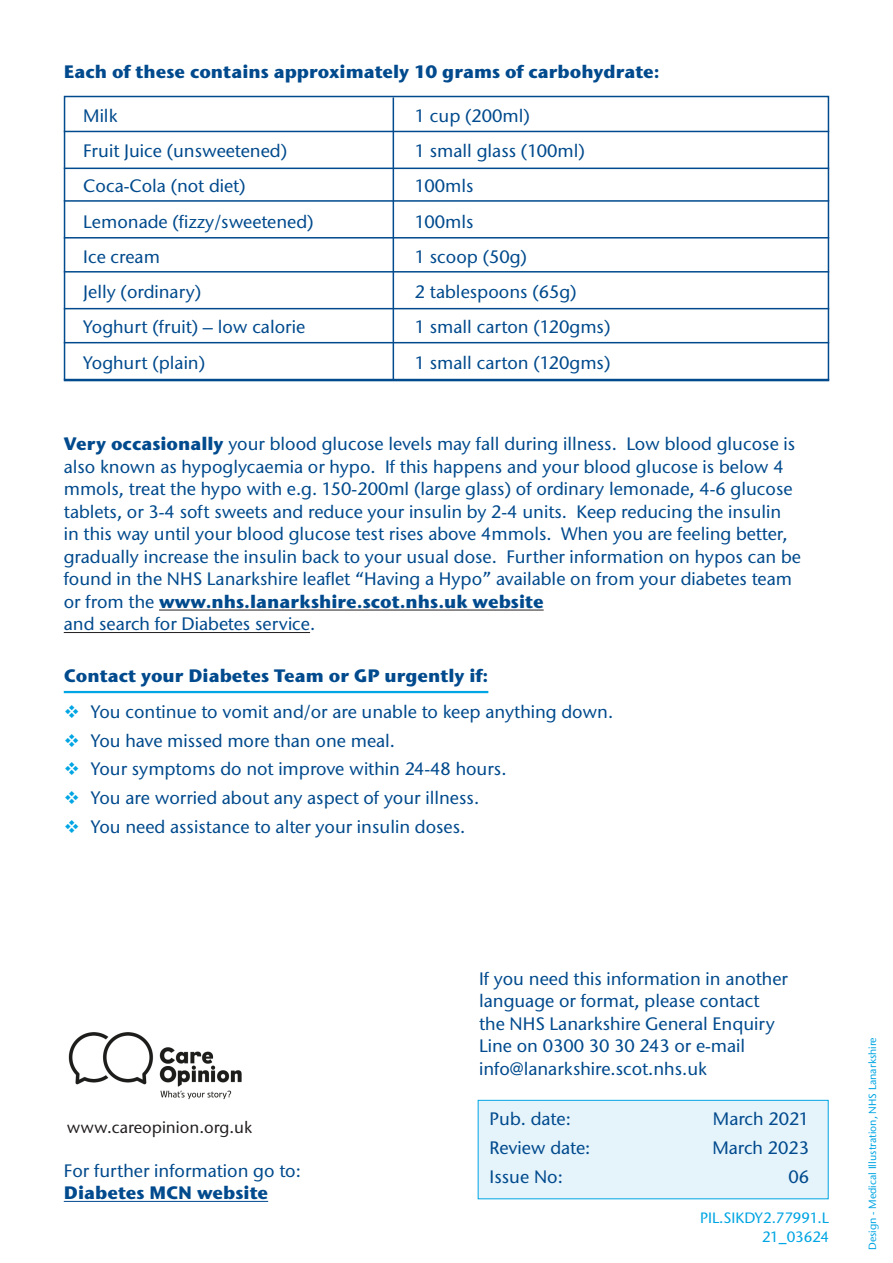
<style>
.page{position:relative;width:893px;height:1263px;background:#fff}
.page>*{position:absolute;margin:0;border:0;box-sizing:border-box;transform-origin:0 0}
.outpat_body{font:500 18px/22.5px "Stone Sans ITC";color:#004a8d}
.Outpat_bullet{font:500 18px "Stone Sans ITC";color:#004a8d}
.outpat_body-2{font:700 18px "Stone Sans ITC";color:#004a8d}
.Outpat_sub_sub{font:700 18px "Stone Sans ITC";color:#004a8d}
.body_copy__canon{font:500 16.5px "Stone Sans ITC";color:#231f20}
.t1{font:500 15px "Stone Sans ITC";color:#00a5e3}
.t2{font:500 10.5px "Stone Sans ITC";color:#00a5e3}
.s1{font-weight:700}
.s2{font-weight:500}
.s3{color:#00a5e3}
</style>
<div class="page">
<div style="left:478px;top:1100px;width:351px;height:99px;background:#e5f3fb;border:1px solid #00a5e3"></div>
<hr style="left:159px;top:610px;width:385px;height:1px;background:#231f20">
<hr style="left:64px;top:632px;width:246px;height:1px;background:#231f20">
<hr style="left:64px;top:691px;width:424px;height:2px;background:#00a5e3">
<div style="left:64px;top:96px;width:765px;height:285px;border:2px solid #004a8d"></div>
<hr style="left:64px;top:131px;width:765px;height:1px;background:#004a8d">
<hr style="left:64px;top:200px;width:765px;height:2px;background:#004a8d">
<hr style="left:64px;top:168px;width:765px;height:1px;background:#004a8d">
<hr style="left:64px;top:237px;width:765px;height:2px;background:#004a8d">
<hr style="left:64px;top:271px;width:765px;height:2px;background:#004a8d">
<hr style="left:64px;top:308px;width:765px;height:1px;background:#004a8d">
<hr style="left:64px;top:342px;width:765px;height:1px;background:#004a8d">
<hr style="left:64px;top:379px;width:765px;height:1px;background:#004a8d">
<hr style="left:393px;top:97px;width:1px;height:283px;background:#004a8d">
<hr style="left:64px;top:1201px;width:204px;height:1px;background:#004a8d">
<img style="left:68px;top:1032px;width:174px;height:68px">
<p class="outpat_body-2" style="left:64px;top:60px;width:597px">Each of these contains approximately 10 grams of carbohydrate:</p>
<p class="outpat_body" style="left:83px;top:104px;width:36px">Milk</p>
<p class="outpat_body" style="left:415px;top:104px;width:117px">1 cup (200ml)</p>
<p class="outpat_body" style="left:83px;top:139px;width:205px">Fruit Juice (unsweetened)</p>
<p class="outpat_body" style="left:415px;top:139px;width:172px">1 small glass (100ml)</p>
<p class="outpat_body" style="left:83px;top:175px;width:164px">Coca-Cola (not diet)</p>
<p class="outpat_body" style="left:415px;top:175px;width:60px">100mls</p>
<p class="outpat_body" style="left:83px;top:210px;width:232px">Lemonade (fizzy/sweetened)</p>
<p class="outpat_body" style="left:415px;top:210px;width:60px">100mls</p>
<p class="outpat_body" style="left:83px;top:245px;width:78px">Ice cream</p>
<p class="outpat_body" style="left:415px;top:245px;width:114px">1 scoop (50g)</p>
<p class="outpat_body" style="left:83px;top:280px;width:120px">Jelly (ordinary)</p>
<p class="outpat_body" style="left:415px;top:280px;width:163px">2 tablespoons (65g)</p>
<p class="outpat_body" style="left:83px;top:316px;width:223px">Yoghurt (fruit) – low calorie</p>
<p class="outpat_body" style="left:415px;top:316px;width:197px">1 small carton (120gms)</p>
<p class="outpat_body" style="left:83px;top:351px;width:123px">Yoghurt (plain)</p>
<p class="outpat_body" style="left:415px;top:351px;width:197px">1 small carton (120gms)</p>
<p class="outpat_body" style="left:64px;top:432px;width:739px"><span class="s1">Very occasionally</span> your blood glucose levels may fall during illness. Low blood glucose is also known as hypoglycaemia or hypo. If this happens and your blood glucose is below 4 mmols, treat the hypo with e.g. 150-200ml (large glass) of ordinary lemonade, 4-6 glucose tablets, or 3-4 soft sweets and reduce your insulin by 2-4 units. Keep reducing the insulin<br>in this way until your blood glucose test rises above 4mmols. When you are feeling better, gradually increase the insulin back to your usual dose. Further information on hypos can be found in the NHS Lanarkshire leaflet “Having a Hypo” available on from your diabetes team</p>
<p class="outpat_body-2" style="left:64px;top:590px;width:481px"><span class="s2">or from the</span> www.nhs.lanarkshire.scot.nhs.uk website</p>
<p class="outpat_body" style="left:64px;top:612px;width:253px">and search for Diabetes service.</p>
<p class="Outpat_sub_sub" style="left:64px;top:664px;width:426px">Contact your Diabetes Team or GP urgently if:</p>
<p class="Outpat_bullet" style="left:64px;top:700px;width:551px"><span class="s3">❖</span> You continue to vomit and/or are unable to keep anything down.</p>
<p class="Outpat_bullet" style="left:64px;top:729px;width:333px"><span class="s3">❖</span> You have missed more than one meal.</p>
<p class="Outpat_bullet" style="left:64px;top:758px;width:444px"><span class="s3">❖</span> Your symptoms do not improve within 24-48 hours.</p>
<p class="Outpat_bullet" style="left:64px;top:787px;width:417px"><span class="s3">❖</span> You are worried about any aspect of your illness.</p>
<p class="Outpat_bullet" style="left:64px;top:816px;width:403px"><span class="s3">❖</span> You need assistance to alter your insulin doses.</p>
<p class="body_copy__canon" style="left:67px;top:1117px;width:187px">www.careopinion.org.uk</p>
<p class="outpat_body" style="left:64px;top:1159px;width:239px">For further information go to:</p>
<p class="outpat_body-2" style="left:64px;top:1181px;width:206px">Diabetes MCN website</p>
<p class="outpat_body" style="left:479px;top:967px;width:310px">If you need this information in another language or format, please contact</p>
<p class="outpat_body" style="left:479px;top:1012px;width:297px">the NHS Lanarkshire General Enquiry</p>
<p class="outpat_body" style="left:479px;top:1034px;width:268px">Line on 0300 30 30 243 or e-mail</p>
<p class="outpat_body" style="left:479px;top:1057px;width:229px">info@lanarkshire.scot.nhs.uk</p>
<p class="outpat_body" style="left:490px;top:1107px;width:83px">Pub. date:</p>
<p class="outpat_body" style="left:713px;top:1107px;width:98px">March 2021</p>
<p class="outpat_body" style="left:490px;top:1136px;width:102px">Review date:</p>
<p class="outpat_body" style="left:712px;top:1136px;width:98px">March 2023</p>
<p class="outpat_body" style="left:490px;top:1165px;width:75px">Issue No:</p>
<p class="outpat_body" style="left:788px;top:1165px;width:22px">06</p>
<p class="t1" style="left:700px;top:1208px;width:130px">PIL.SIKDY2.77991.L</p>
<p class="t1" style="left:762px;top:1227px;width:68px">21_03624</p>
<p class="t2" style="left:866px;top:1250px;width:214px;rotate:-90deg">Design - Medical Illustration, NHS Lanarkshire</p>
</div>
